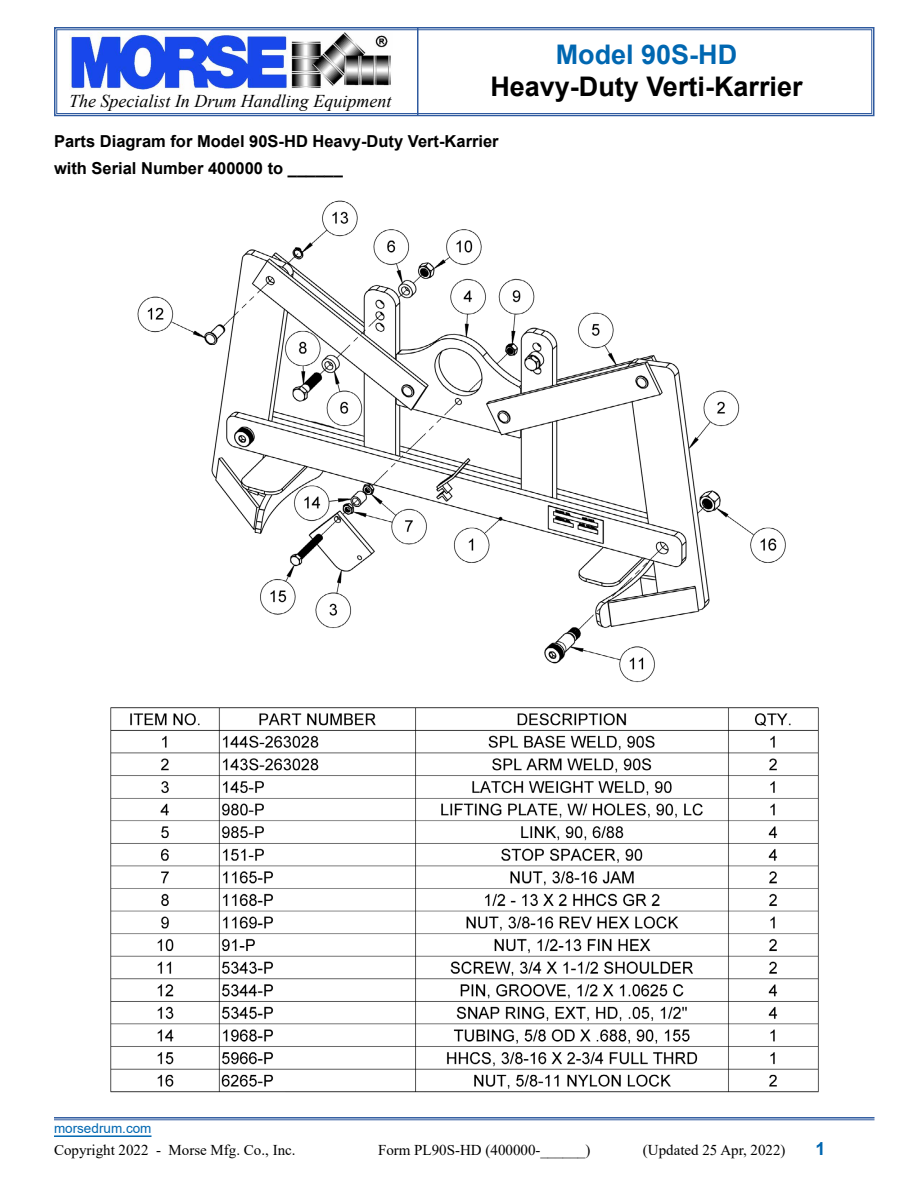
<style>
.page{position:relative;width:918px;height:1188px;background:#fff}
.page>*{position:absolute;margin:0;border:0;box-sizing:border-box;transform-origin:0 0}
.t1{font:700 27px "Arial";color:#000}
.t2{font:700 27px "Arial";color:#0067b1}
.t3{font:italic 18px "Times New Roman";color:#000}
.t4{font:700 18px "Arial";color:#0067b1}
.t5{font:700 16.5px/27px "Arial";color:#000}
.t6{font:15px "Times New Roman";color:#000}
.t7{font:13.5px "Arial";color:#0067b1}
</style>
<div class="page">
<svg style="left:54px;top:27px;width:821px;height:90px"></svg>
<div style="left:56px;top:29px;width:816px;height:85px;border:1px solid #2f5a9f"></div>
<hr style="left:417px;top:28px;width:1px;height:88px;background:#2f5a9f">
<hr style="left:54px;top:1135px;width:98px;height:2px;background:#0067b1">
<hr style="left:54px;top:1117px;width:820px;height:2px;background:#2f5a9f">
<hr style="left:54px;top:1120px;width:820px;height:1px;background:#2f5a9f">
<img style="left:110px;top:200px;width:709px;height:893px">
<h1 class="t2" style="left:556px;top:35px;width:183px">Model 90S-HD</h1>
<h1 class="t1" style="left:490px;top:68px;width:314px">Heavy-Duty Verti-Karrier</h1>
<p class="t5" style="left:54px;top:128px;width:446px">Parts Diagram for Model 90S-HD Heavy-Duty Vert-Karrier with Serial Number 400000 to ______</p>
<p class="t3" style="left:69px;top:89px;width:324px">The Specialist In Drum Handling Equipment</p>
<p class="t7" style="left:54px;top:1119px;width:99px">morsedrum.com</p>
<p class="t6" style="left:54px;top:1139px;width:243px">Copyright 2022 - Morse Mfg. Co., Inc.</p>
<p class="t6" style="left:378px;top:1139px;width:214px">Form PL90S-HD (400000-______)</p>
<p class="t6" style="left:643px;top:1139px;width:144px">(Updated 25 Apr, 2022)</p>
<p class="t4" style="left:816px;top:1136px;width:12px">1</p>
</div>
